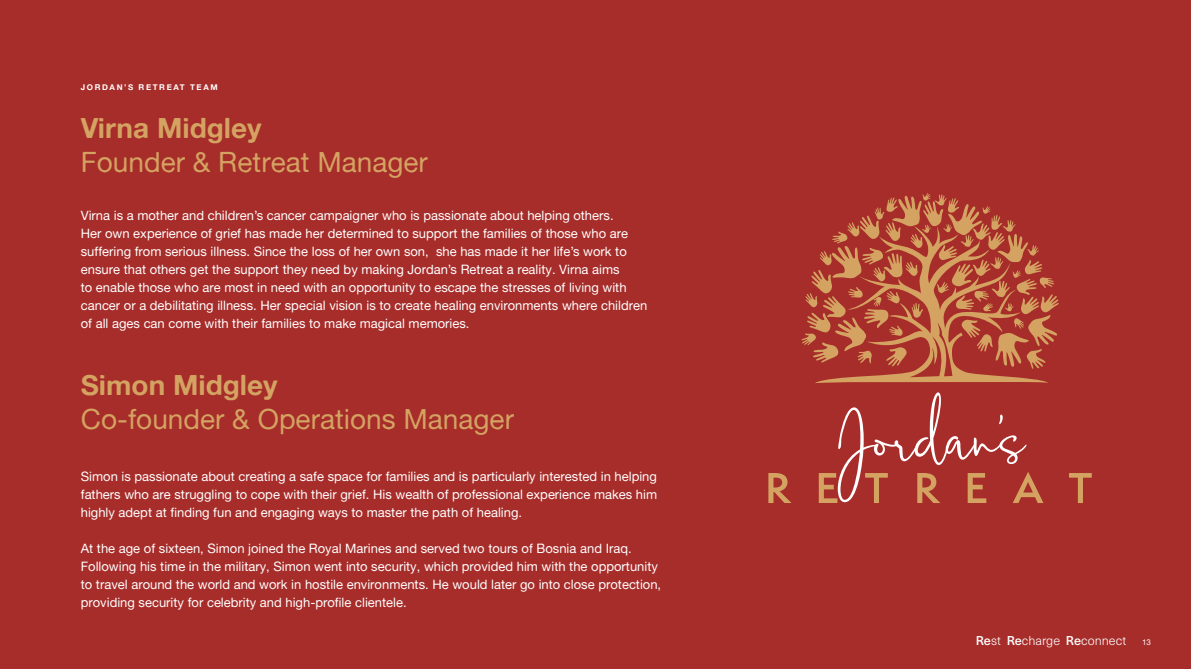
<style>
.page{position:relative;width:1191px;height:669px;background:#a72d2a}
.page>*{position:absolute;margin:0;border:0;box-sizing:border-box;transform-origin:0 0}
.t1{font:28px "Alte Haas Grotesk";color:#d4a362}
.t2{font:28px "Alte Haas Grotesk Bold";color:#d4a362}
.t3{font:13px/18px "Alte Haas Grotesk";color:#fff}
.t4{font:300 12.6px "Neue Haas Unica Pro";color:#fff}
.t5{font:8px "Alte Haas Grotesk Bold";letter-spacing:.2em;color:#fff}
.t6{font:8px "Alte Haas Grotesk";color:#fff}
.s1{font-weight:500}
</style>
<div class="page">
<svg style="left:768px;top:473px;width:23px;height:30px"></svg>
<svg style="left:818px;top:392px;width:225px;height:111px"></svg>
<svg style="left:1069px;top:473px;width:22px;height:30px"></svg>
<svg style="left:815px;top:369px;width:233px;height:14px"></svg>
<svg style="left:801px;top:193px;width:257px;height:176px"></svg>
<p class="t5" style="left:81px;top:82px;width:138px">JORDAN’S RETREAT TEAM</p>
<h1 class="t2" style="left:81px;top:111px;width:182px">Virna Midgley</h1>
<h1 class="t1" style="left:81px;top:145px;width:348px">Founder &amp; Retreat Manager</h1>
<p class="t3" style="left:81px;top:206px;width:568px">Virna is a mother and children’s cancer campaigner who is passionate about helping others.<br>Her own experience of grief has made her determined to support the families of those who are suffering from serious illness. Since the loss of her own son, she has made it her life’s work to ensure that others get the support they need by making Jordan’s Retreat a reality. Virna aims<br>to enable those who are most in need with an opportunity to escape the stresses of living with cancer or a debilitating illness. Her special vision is to create healing environments where children of all ages can come with their families to make magical memories.</p>
<h1 class="t2" style="left:81px;top:367px;width:198px">Simon Midgley</h1>
<h1 class="t1" style="left:81px;top:402px;width:435px">Co-founder &amp; Operations Manager</h1>
<p class="t3" style="left:81px;top:467px;width:578px;text-align:justify">Simon is passionate about creating a safe space for families and is particularly interested in helping fathers who are struggling to cope with their grief. His wealth of professional experience makes him highly adept at finding fun and engaging ways to master the path of healing.</p>
<p class="t3" style="left:81px;top:539px;width:582px">At the age of sixteen, Simon joined the Royal Marines and served two tours of Bosnia and Iraq.<br>Following his time in the military, Simon went into security, which provided him with the opportunity to travel around the world and work in hostile environments. He would later go into close protection, providing security for celebrity and high-profile clientele.</p>
<p class="t4" style="left:976px;top:633px;width:152px"><span class="s1">Re</span>st <span class="s1">Re</span>charge <span class="s1">Re</span>connect</p>
<p class="t6" style="left:1142px;top:638px;width:10px">13</p>
</div>
